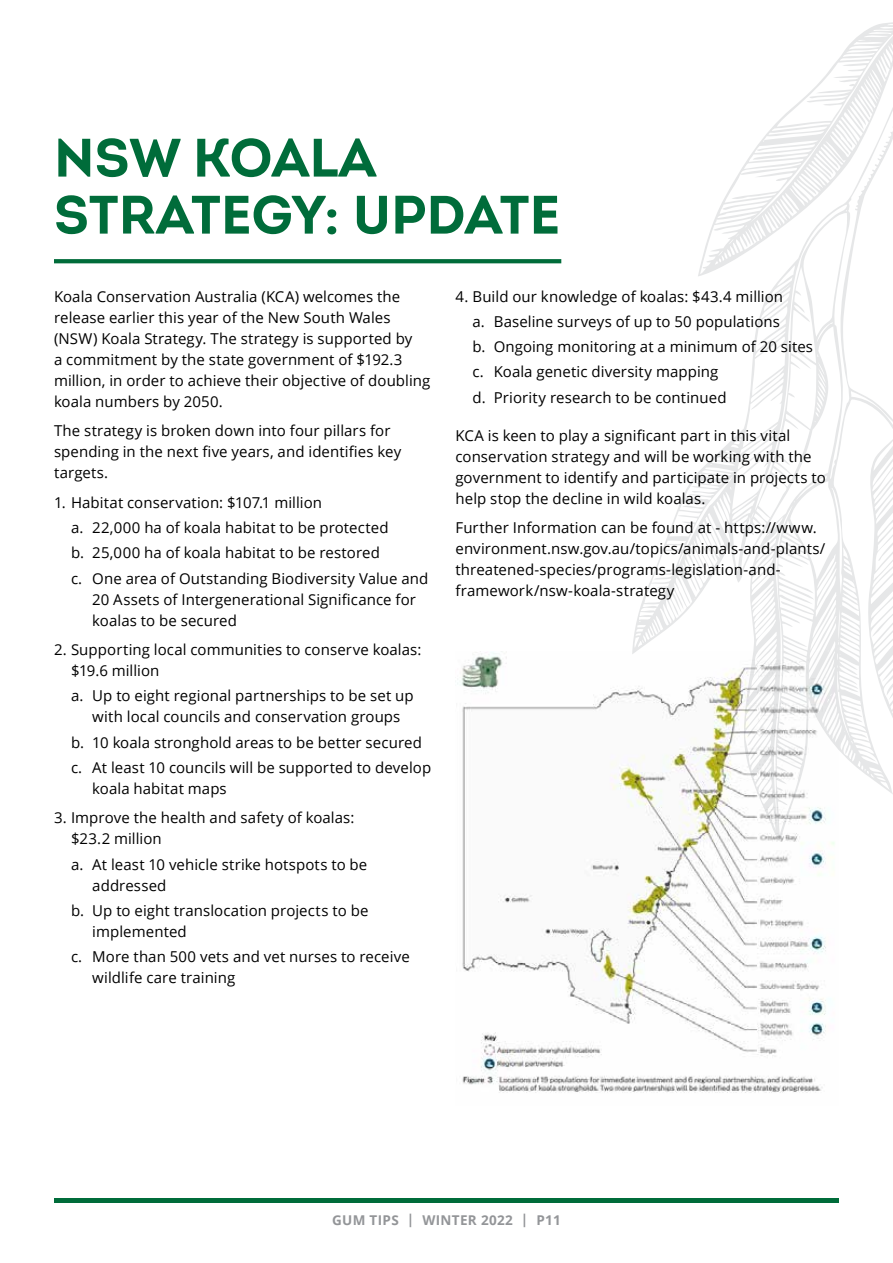
<style>
.page{position:relative;width:893px;height:1263px;background:#fff}
.page>*{position:absolute;margin:0;border:0;box-sizing:border-box;transform-origin:0 0}
.t1{font:700 54px/57px "Intro";letter-spacing:-.005em;color:#006c3a}
.t2{font:15px/21px "Open Sans";letter-spacing:.005em;color:#000}
.t3{font:700 13.5px "Open Sans";letter-spacing:.025em;color:#939598}
</style>
<div class="page">
<div style="left:54px;top:1198px;width:785px;height:5px;background:#006c3a"></div>
<svg style="left:632px;top:22px;width:261px;height:772px"></svg>
<svg style="left:54px;top:259px;width:507px;height:4px;background:#066f3f"></svg>
<img style="left:457px;top:652px;width:382px;height:441px">
<h1 class="t1" style="left:54px;top:129px;width:508px">NSW KOALA<br>STRATEGY: UPDATE</h1>
<p class="t2" style="left:54px;top:285px;width:378px">Koala Conservation Australia (KCA) welcomes the release earlier this year of the New South Wales (NSW) Koala Strategy. The strategy is supported by<br>a commitment by the state government of $192.3 million, in order to achieve their objective of doubling koala numbers by 2050.</p>
<p class="t2" style="left:54px;top:420px;width:349px">The strategy is broken down into four pillars for spending in the next five years, and identifies key targets.</p>
<p class="t2" style="left:71px;top:489px;width:359px;line-height:25.2px;text-indent:-17px">1. Habitat conservation: $107.1 million<br>a. 22,000 ha of koala habitat to be protected<br>b. 25,000 ha of koala habitat to be restored<br>c. One area of Outstanding Biodiversity Value and</p>
<p class="t2" style="left:92px;top:588px;width:325px">20 Assets of Intergenerational Significance for koalas to be secured</p>
<p class="t2" style="left:71px;top:639px;width:352px;text-indent:-17px">2. Supporting local communities to conserve koalas: $19.6 million</p>
<p class="t2" style="left:71px;top:685px;width:344px;text-align:center">a. Up to eight regional partnerships to be set up with local councils and conservation groups</p>
<p class="t2" style="left:71px;top:729px;width:362px;line-height:25.2px">b. 10 koala stronghold areas to be better secured c. At least 10 councils will be supported to develop</p>
<p class="t2" style="left:92px;top:777px;width:136px">koala habitat maps</p>
<p class="t2" style="left:71px;top:807px;width:285px;text-indent:-17px">3. Improve the health and safety of koalas: $23.2 million</p>
<p class="t2" style="left:92px;top:853px;width:277px;text-indent:-21px">a. At least 10 vehicle strike hotspots to be addressed</p>
<p class="t2" style="left:92px;top:899px;width:278px;text-indent:-21px">b. Up to eight translocation projects to be implemented</p>
<p class="t2" style="left:92px;top:946px;width:319px;text-indent:-21px">c. More than 500 vets and vet nurses to receive wildlife care training</p>
<p class="t2" style="left:472px;top:283px;width:342px;line-height:25.2px;text-indent:-17px">4. Build our knowledge of koalas: $43.4 million<br>a. Baseline surveys of up to 50 populations<br>b. Ongoing monitoring at a minimum of 20 sites c. Koala genetic diversity mapping<br>d. Priority research to be continued</p>
<p class="t2" style="left:455px;top:424px;width:372px">KCA is keen to play a significant part in this vital conservation strategy and will be working with the government to identify and participate in projects to help stop the decline in wild koalas.</p>
<p class="t2" style="left:455px;top:517px;width:371px">Further Information can be found at - https://www. environment.nsw.gov.au/topics/animals-and-plants/ threatened-species/programs-legislation-and&shy;framework/nsw-koala-strategy</p>
<p class="t3" style="left:332px;top:1210px;width:230px">GUM TIPS | WINTER 2022 | P11</p>
</div>
